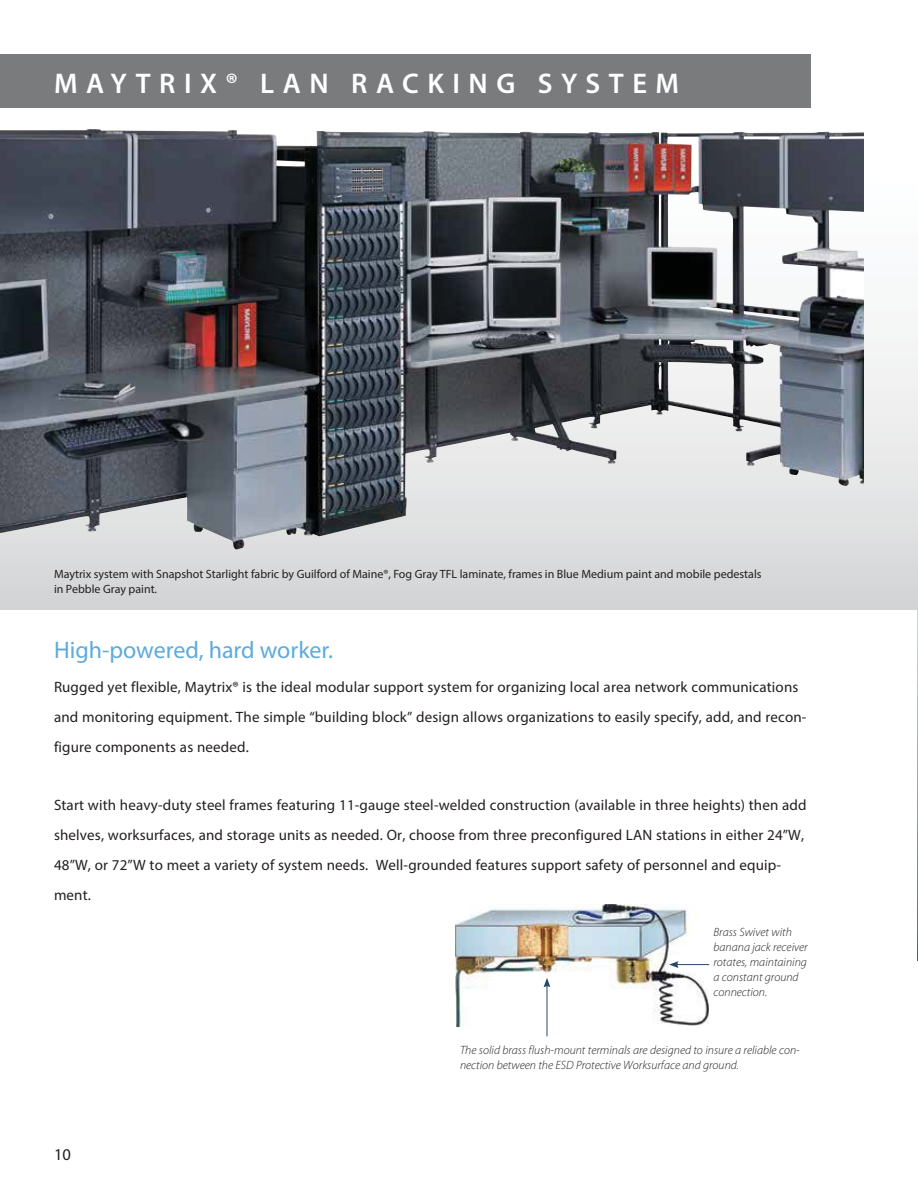
<style>
.page{position:relative;width:918px;height:1188px;background:#fff}
.page>*{position:absolute;margin:0;border:0;box-sizing:border-box;transform-origin:0 0}
.t1{font:600 28.5px "Myriad Pro";letter-spacing:.3em;color:#fff}
.t2{font:24px "Myriad Pro";color:#5daadd}
.t3{font:16.5px "Myriad Pro";color:#231f20}
.t4{font:15px/30px "Myriad Pro";letter-spacing:.01em;color:#231f20}
.t5{font:italic 300 12px/15px "Myriad Pro";color:#231f20}
.t6{font:12px/15px "Myriad Pro";color:#231f20}
</style>
<div class="page">
<svg style="left:0;top:54px;width:917px;height:556px"></svg>
<svg style="left:917px;top:338px;width:1px;height:622px"></svg>
<div style="left:0;top:54px;width:810px;height:54px;background:#797b7d"></div>
<img style="left:0;top:130px;width:781px;height:420px">
<img style="left:455px;top:904px;width:253px;height:122px">
<hr style="left:676px;top:964px;width:33px;height:1px;background:#274868">
<svg style="left:669px;top:961px;width:9px;height:7px"></svg>
<hr style="left:547px;top:985px;width:1px;height:51px;background:#274868">
<svg style="left:544px;top:978px;width:6px;height:9px"></svg>
<h1 class="t1" style="left:54px;top:66px;width:626px">MAYTRIX® LAN RACKING SYSTEM</h1>
<p class="t6" style="left:54px;top:568px;width:709px">Maytrix system with Snapshot Starlight fabric by Guilford of Maine®, Fog Gray TFL laminate, frames in Blue Medium paint and mobile pedestals in Pebble Gray paint.</p>
<h2 class="t2" style="left:54px;top:640px;width:281px">High-powered, hard worker.</h2>
<p class="t4" style="left:54px;top:673px;width:754px">Rugged yet flexible, Maytrix® is the ideal modular support system for organizing local area network communications and monitoring equipment. The simple “building block” design allows organizations to easily specify, add, and recon&shy;figure components as needed.</p>
<p class="t4" style="left:54px;top:791px;width:754px">Start with heavy-duty steel frames featuring 11-gauge steel-welded construction (available in three heights) then add shelves, worksurfaces, and storage units as needed. Or, choose from three preconfigured LAN stations in either 24”W, 48”W, or 72”W to meet a variety of system needs. Well-grounded features support safety of personnel and equip&shy;ment.</p>
<p class="t5" style="left:714px;top:925px;width:96px">Brass Swivet with banana jack receiver rotates, maintaining a constant ground connection.</p>
<p class="t3" style="left:54px;top:1148px;width:18px">10</p>
<p class="t5" style="left:460px;top:1044px;width:341px">The solid brass flush-mount terminals are designed to insure a reliable con&shy;nection between the ESD Protective Worksurface and ground.</p>
</div>
